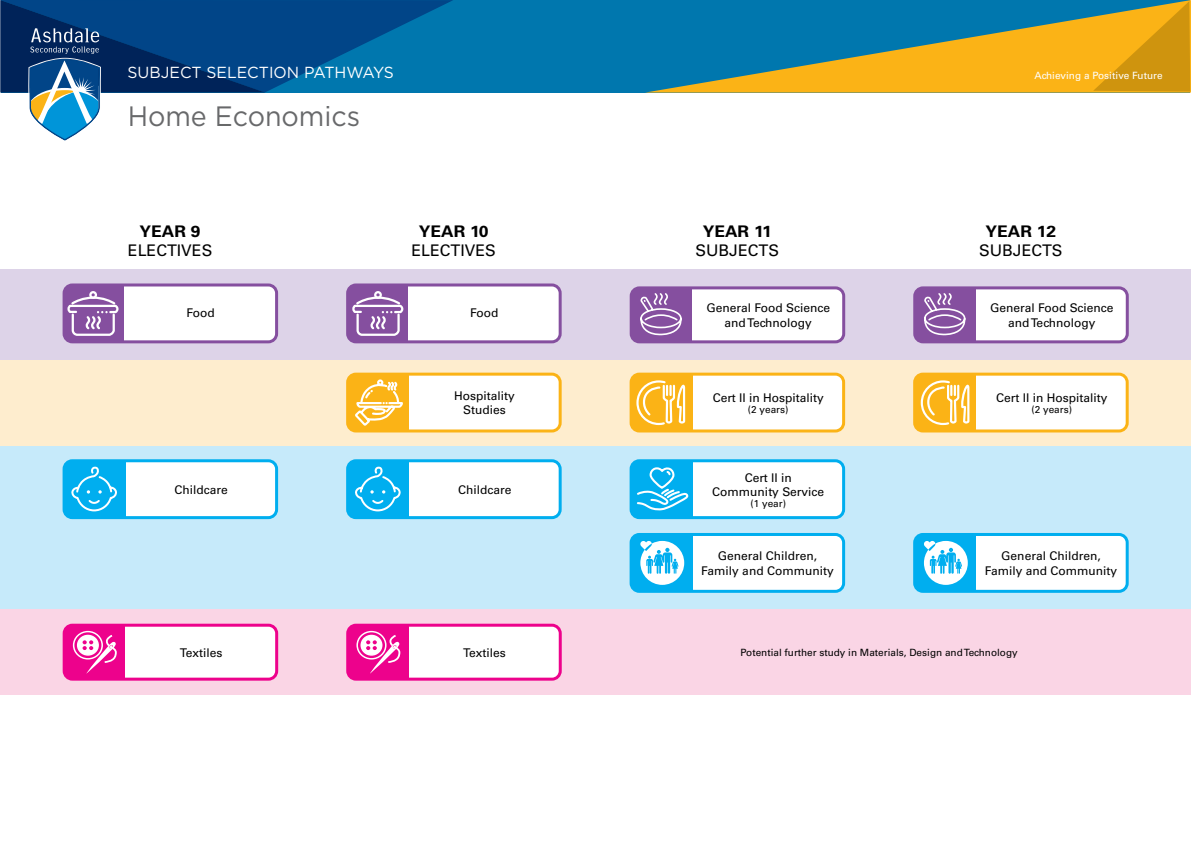
<style>
.page{position:relative;width:1191px;height:842px;background:#fff}
.page>*{position:absolute;margin:0;border:0;box-sizing:border-box;transform-origin:0 0}
.t1{font:28px "Gotham";color:#57585a;scale:.96 1}
.t2{font:16px "Univers";color:#000}
.t3{font:16px "Gotham";color:#fff}
.t4{font:700 16px "Univers LT Std";color:#000;scale:1.09 1}
.t5{font:12px/14.4px "Univers";color:#000;text-align:center}
.t6{font:10px "Univers";color:#000}
.t7{font:10px "Univers";color:#fff}
</style>
<div class="page">
<div style="left:0;top:445px;width:1191px;height:164px;background:#c6eafa"></div>
<div style="left:0;top:269px;width:1191px;height:91px;background:#ddd3e8"></div>
<div style="left:0;top:609px;width:1191px;height:85px;background:#fad5e5"></div>
<div style="left:0;top:360px;width:1191px;height:85px;background:#feedce"></div>
<div style="left:1px;top:0;width:1188px;height:93px;background:#0077ae"></div>
<svg style="left:645px;top:0;width:546px;height:93px"></svg>
<svg style="left:265px;top:0;width:188px;height:92px;fill:#00488a"></svg>
<svg style="left:1093px;top:1px;width:97px;height:91px;background:#d09e1e"></svg>
<svg style="left:0;top:0;width:265px;height:141px"></svg>
<div style="left:64px;top:625px;width:213px;height:54px;background:#fff;border-radius:8px"></div>
<div style="left:64px;top:625px;width:61px;height:54px;background:#ed028c"></div>
<div style="left:63px;top:624px;width:215px;height:57px;border:3px solid #ed028c;border-radius:8px"></div>
<svg style="left:73px;top:631px;width:44px;height:42px"></svg>
<div style="left:64px;top:285px;width:212px;height:57px;background:#fff;border-radius:8px"></div>
<div style="left:64px;top:285px;width:60px;height:57px;background:#854f9f"></div>
<div style="left:63px;top:283px;width:215px;height:60px;border:3px solid #854f9f;border-radius:8px"></div>
<div style="left:348px;top:374px;width:212px;height:57px;background:#fff;border-radius:8px"></div>
<div style="left:348px;top:374px;width:61px;height:57px;background:#fbb316"></div>
<div style="left:346px;top:373px;width:215px;height:59px;border:3px solid #fbb316;border-radius:8px"></div>
<div style="left:631px;top:374px;width:212px;height:57px;background:#fff;border-radius:8px"></div>
<div style="left:631px;top:374px;width:61px;height:57px;background:#fbb316"></div>
<div style="left:629px;top:373px;width:216px;height:59px;border:3px solid #fbb316;border-radius:8px"></div>
<div style="left:64px;top:461px;width:212px;height:57px;background:#fff;border-radius:8px"></div>
<div style="left:64px;top:461px;width:61px;height:57px;background:#00aeef"></div>
<div style="left:63px;top:459px;width:215px;height:60px;border:3px solid #00aeef;border-radius:8px"></div>
<div style="left:631px;top:534px;width:212px;height:57px;background:#fff;border-radius:8px"></div>
<div style="left:631px;top:534px;width:61px;height:57px;background:#00aeef"></div>
<div style="left:629px;top:533px;width:216px;height:60px;border:3px solid #00aeef;border-radius:8px"></div>
<div style="left:348px;top:625px;width:212px;height:54px;background:#fff;border-radius:8px"></div>
<div style="left:348px;top:625px;width:61px;height:54px;background:#ed028c"></div>
<div style="left:346px;top:624px;width:216px;height:57px;border:3px solid #ed028c;border-radius:8px"></div>
<svg style="left:356px;top:631px;width:45px;height:42px"></svg>
<div style="left:348px;top:285px;width:212px;height:57px;background:#fff;border-radius:8px"></div>
<div style="left:348px;top:285px;width:60px;height:57px;background:#854f9f"></div>
<div style="left:346px;top:283px;width:215px;height:60px;border:3px solid #854f9f;border-radius:8px"></div>
<div style="left:631px;top:288px;width:212px;height:54px;background:#fff;border-radius:8px"></div>
<div style="left:631px;top:288px;width:61px;height:54px;background:#854f9f"></div>
<div style="left:629px;top:286px;width:216px;height:57px;border:3px solid #854f9f;border-radius:8px"></div>
<div style="left:914px;top:288px;width:213px;height:54px;background:#fff;border-radius:8px"></div>
<div style="left:914px;top:288px;width:61px;height:54px;background:#854f9f"></div>
<div style="left:913px;top:286px;width:215px;height:57px;border:3px solid #854f9f;border-radius:8px"></div>
<div style="left:914px;top:374px;width:213px;height:57px;background:#fff;border-radius:8px"></div>
<div style="left:914px;top:374px;width:62px;height:57px;background:#fbb316"></div>
<div style="left:913px;top:373px;width:215px;height:59px;border:3px solid #fbb316;border-radius:8px"></div>
<div style="left:348px;top:461px;width:212px;height:57px;background:#fff;border-radius:8px"></div>
<div style="left:348px;top:461px;width:61px;height:57px;background:#00aeef"></div>
<div style="left:346px;top:459px;width:215px;height:60px;border:3px solid #00aeef;border-radius:8px"></div>
<div style="left:914px;top:534px;width:213px;height:57px;background:#fff;border-radius:8px"></div>
<div style="left:914px;top:534px;width:62px;height:57px;background:#00aeef"></div>
<div style="left:913px;top:533px;width:215px;height:60px;border:3px solid #00aeef;border-radius:8px"></div>
<div style="left:631px;top:461px;width:212px;height:57px;background:#fff;border-radius:8px"></div>
<div style="left:631px;top:461px;width:61px;height:57px;background:#00aeef"></div>
<div style="left:629px;top:459px;width:216px;height:60px;border:3px solid #00aeef;border-radius:8px"></div>
<svg style="left:71px;top:466px;width:46px;height:46px"></svg>
<svg style="left:355px;top:466px;width:46px;height:46px"></svg>
<div style="left:89px;top:291px;width:8px;height:8px;border:2px solid #fff;border-radius:50%"></div>
<svg style="left:66px;top:295px;width:53px;height:43px"></svg>
<div style="left:374px;top:291px;width:8px;height:8px;border:2px solid #fff;border-radius:50%"></div>
<svg style="left:352px;top:295px;width:52px;height:41px"></svg>
<svg style="left:355px;top:379px;width:48px;height:47px"></svg>
<svg style="left:919px;top:380px;width:51px;height:213px"></svg>
<svg style="left:640px;top:293px;width:42px;height:43px"></svg>
<svg style="left:635px;top:380px;width:54px;height:213px"></svg>
<svg style="left:924px;top:293px;width:42px;height:43px"></svg>
<h2 class="t3" style="left:128px;top:63px;width:268px">SUBJECT SELECTION PATHWAYS</h2>
<p class="t7" style="left:1034px;top:70px;width:130px">Achieving a Positive Future</p>
<h1 class="t1" style="left:128px;top:98px;width:244px">Home Economics</h1>
<p class="t4" style="left:140px;top:222px;width:58px">YEAR 9</p>
<p class="t2" style="left:128px;top:241px;width:86px">ELECTIVES</p>
<p class="t4" style="left:419px;top:221px;width:65px">YEAR 10</p>
<p class="t2" style="left:411px;top:241px;width:86px">ELECTIVES</p>
<p class="t4" style="left:702px;top:222px;width:65px">YEAR 11</p>
<p class="t2" style="left:695px;top:241px;width:85px">SUBJECTS</p>
<p class="t4" style="left:985px;top:222px;width:66px">YEAR 12</p>
<p class="t2" style="left:979px;top:241px;width:85px">SUBJECTS</p>
<p class="t5" style="left:186px;top:306px;width:30px">Food</p>
<p class="t5" style="left:470px;top:306px;width:30px">Food</p>
<p class="t5" style="left:706px;top:301px;width:125px">General Food Science</p>
<p class="t5" style="left:724px;top:315px;width:89px">and Technology</p>
<p class="t5" style="left:990px;top:301px;width:125px">General Food Science</p>
<p class="t5" style="left:1008px;top:315px;width:89px">and Technology</p>
<p class="t5" style="left:454px;top:388px;width:62px">Hospitality<br>Studies</p>
<p class="t5" style="left:712px;top:390px;width:113px">Cert II in Hospitality</p>
<p class="t6" style="left:748px;top:403px;width:42px">(2 years)</p>
<p class="t5" style="left:996px;top:390px;width:113px">Cert II in Hospitality</p>
<p class="t6" style="left:1031px;top:403px;width:42px">(2 years)</p>
<p class="t5" style="left:174px;top:483px;width:55px">Childcare</p>
<p class="t5" style="left:458px;top:483px;width:55px">Childcare</p>
<p class="t5" style="left:712px;top:470px;width:113px">Cert II in<br>Community Service</p>
<p class="t6" style="left:750px;top:497px;width:37px">(1 year)</p>
<p class="t5" style="left:701px;top:549px;width:134px">General Children,<br>Family and Community</p>
<p class="t5" style="left:984px;top:549px;width:134px">General Children,<br>Family and Community</p>
<p class="t5" style="left:180px;top:645px;width:44px">Textiles</p>
<p class="t5" style="left:463px;top:645px;width:44px">Textiles</p>
<p class="t6" style="left:740px;top:646px;width:279px">Potential further study in Materials, Design and Technology</p>
</div>
